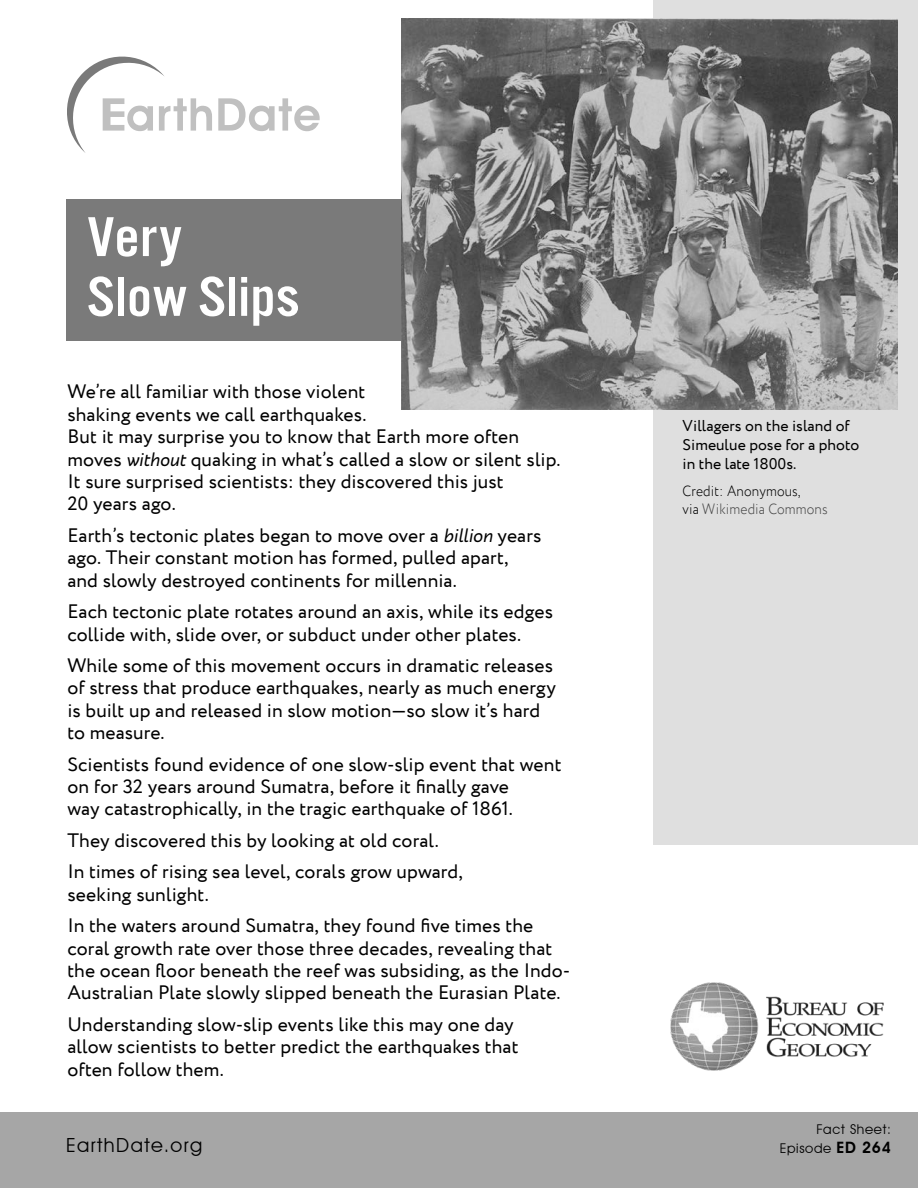
<style>
.page{position:relative;width:918px;height:1188px;background:#fff}
.page>*{position:absolute;margin:0;border:0;box-sizing:border-box;transform-origin:0 0}
.t1{font:58.35px/59.8px "Alternate Got No 3 D";letter-spacing:.01em;color:#fff;scale:1.1 1}
.t2{font:19.5px/22.4px "Circe";letter-spacing:.005em;color:#000}
.t3{font:19.5px "Avant Garde IT Cby BT";letter-spacing:.075em;color:#000}
.t4{font:15.75px/19.5px "Circe";color:#000}
.t5{font:300 15px/18px "Circe";letter-spacing:.01em;color:#000;scale:.9 1}
.t6{font:13.5px/18.9px "Avant Garde IT Cby BT";letter-spacing:.05em;color:#000;text-align:right}
.s1{font-style:italic}
.s2{color:#474747}
.s3{font-weight:600;font-size:15.75px}
</style>
<div class="page">
<div style="left:66px;top:199px;width:587px;height:142px;background:#7a7a7a"></div>
<div style="left:653px;top:0;width:265px;height:845px;background:#dfdfdf"></div>
<svg style="left:67px;top:56px;width:145px;height:97px"></svg>
<svg style="left:218px;top:98px;width:102px;height:33px"></svg>
<img style="left:671px;top:983px;width:213px;height:88px">
<div style="left:0;top:1112px;width:918px;height:76px;background:#a6a6a6"></div>
<img style="left:402px;top:19px;width:496px;height:390px">
<h1 class="t1" style="left:87px;top:207px;width:194px">Very<br>Slow Slips</h1>
<p class="t2" style="left:67px;top:381px;width:495px">We’re all familiar with those violent<br>shaking events we call earthquakes.<br>But it may surprise you to know that Earth more often moves <span class="s1">without</span> quaking in what’s called a slow or silent slip.<br>It sure surprised scientists: they discovered this just<br>20 years ago.</p>
<p class="t2" style="left:67px;top:525px;width:476px">Earth’s tectonic plates began to move over a <span class="s1">billion</span> years ago. Their constant motion has formed, pulled apart, and slowly destroyed continents for millennia.</p>
<p class="t2" style="left:67px;top:601px;width:487px">Each tectonic plate rotates around an axis, while its edges collide with, slide over, or subduct under other plates.</p>
<p class="t2" style="left:67px;top:655px;width:490px">While some of this movement occurs in dramatic releases of stress that produce earthquakes, nearly as much energy is built up and released in slow motion—so slow it’s hard to measure.</p>
<p class="t2" style="left:67px;top:753px;width:496px">Scientists found evidence of one slow-slip event that went on for 32 years around Sumatra, before it finally gave<br>way catastrophically, in the tragic earthquake of 1861.</p>
<p class="t2" style="left:67px;top:825px;width:397px;line-height:31.3px">They discovered this by looking at old coral.<br>In times of rising sea level, corals grow upward,</p>
<p class="t2" style="left:67px;top:879px;width:468px;line-height:31.3px">seeking sunlight.<br>In the waters around Sumatra, they found five times the</p>
<p class="t2" style="left:67px;top:937px;width:504px">coral growth rate over those three decades, revealing that the ocean floor beneath the reef was subsiding, as the Indo-<br>Australian Plate slowly slipped beneath the Eurasian Plate.</p>
<p class="t2" style="left:67px;top:1014px;width:453px">Understanding slow-slip events like this may one day allow scientists to better predict the earthquakes that often follow them.</p>
<p class="t3" style="left:66px;top:1134px;width:138px">EarthDate.org</p>
<p class="t4" style="left:683px;top:416px;width:178px">Villagers on the island of<br>Simeulue pose for a photo in the late 1800s.</p>
<p class="t5" style="left:683px;top:483px;width:163px">Credit: Anonymous,<br>via <span class="s2">Wikimedia Commons</span></p>
<p class="t6" style="left:780px;top:1120px;width:113px">Fact Sheet:<br>Episode <span class="s3">ED 264</span></p>
</div>
